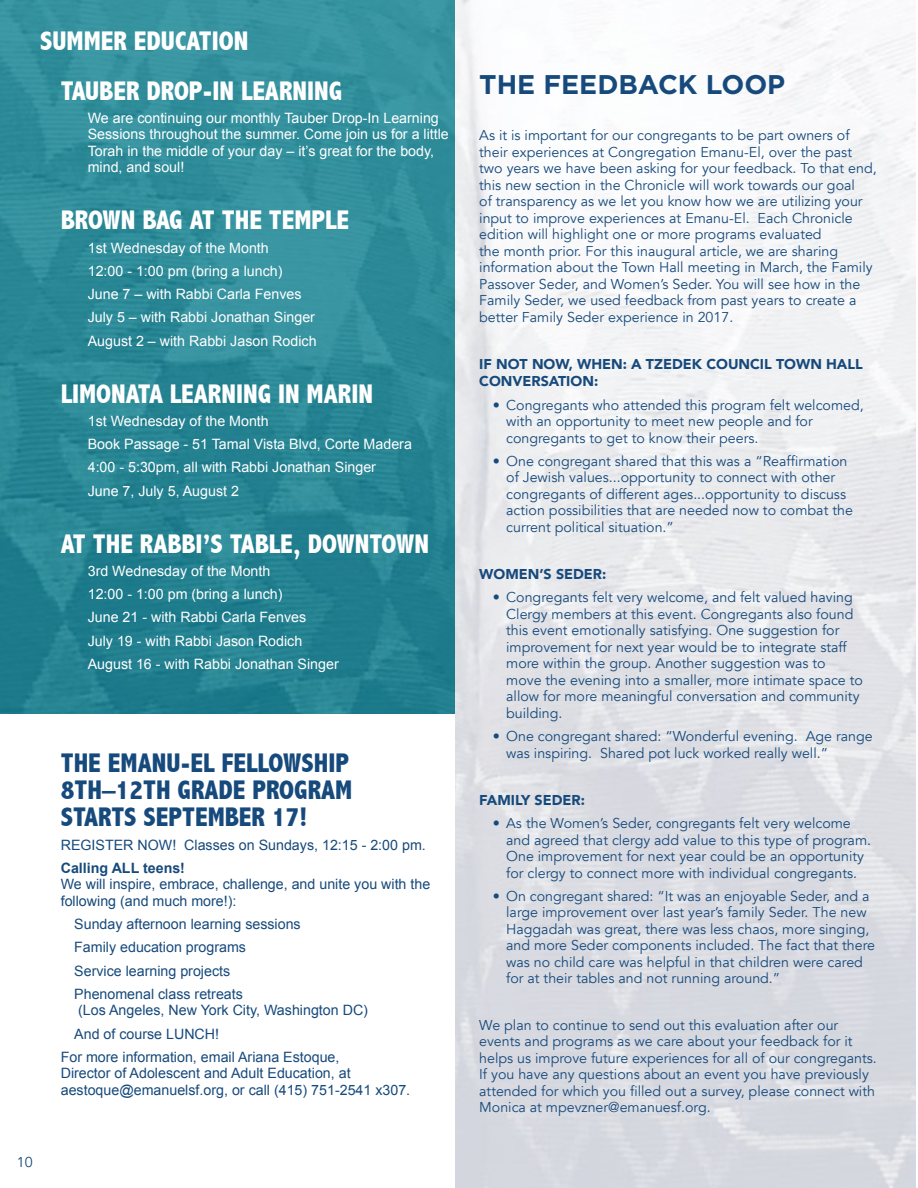
<style>
.page{position:relative;width:918px;height:1188px;background:#fff}
.page>*{position:absolute;margin:0;border:0;box-sizing:border-box;transform-origin:0 0}
.t1{font:800 condensed 27px "Abadi";color:#fff}
.t2{font:800 condensed 27px/27px "Abadi";color:#174a7c}
.t3{font:700 27px "Gotham";color:#174a7c}
.t4{font:14.25px/16.5px "Avenir";color:#174a7c}
.t5{font:14.25px/23.2px "Arial";color:#fff}
.t6{font:14.25px/23.2px "Arial";color:#174a7c}
.t7{font:900 14.25px/17.2px "Avenir";color:#174a7c}
.t8{font:700 14.25px "Arial";color:#174a7c}
</style>
<div class="page">
<img style="left:0;top:0;width:916px;height:1188px">
<div style="left:0;top:715px;width:455px;height:473px;background:#fff"></div>
<h1 class="t1" style="left:40px;top:25px;width:210px">SUMMER EDUCATION</h1>
<h1 class="t1" style="left:61px;top:75px;width:283px">TAUBER DROP-IN LEARNING</h1>
<p class="t5" style="left:88px;top:110px;width:363px;line-height:16.5px">We are continuing our monthly Tauber Drop-In Learning Sessions throughout the summer. Come join us for a little Torah in the middle of your day – it’s great for the body, mind, and soul!</p>
<h1 class="t1" style="left:61px;top:205px;width:290px">BROWN BAG AT THE TEMPLE</h1>
<p class="t5" style="left:88px;top:236px;width:230px">1st Wednesday of the Month<br>12:00 - 1:00 pm (bring a lunch)<br>June 7 – with Rabbi Carla Fenves<br>July 5 – with Rabbi Jonathan Singer<br>August 2 – with Rabbi Jason Rodich</p>
<h1 class="t1" style="left:61px;top:378px;width:314px">LIMONATA LEARNING IN MARIN</h1>
<p class="t5" style="left:88px;top:409px;width:326px">1st Wednesday of the Month<br>Book Passage - 51 Tamal Vista Blvd, Corte Madera 4:00 - 5:30pm, all with Rabbi Jonathan Singer<br>June 7, July 5, August 2</p>
<h1 class="t1" style="left:61px;top:528px;width:370px">AT THE RABBI’S TABLE, DOWNTOWN</h1>
<p class="t5" style="left:88px;top:559px;width:253px">3rd Wednesday of the Month<br>12:00 - 1:00 pm (bring a lunch)<br>June 21 - with Rabbi Carla Fenves<br>July 19 - with Rabbi Jason Rodich<br>August 16 - with Rabbi Jonathan Singer</p>
<p class="t4" style="left:17px;top:1154px;width:17px">10</p>
<h1 class="t2" style="left:61px;top:750px;width:293px">THE EMANU-EL FELLOWSHIP<br>8TH–12TH GRADE PROGRAM<br>STARTS SEPTEMBER 17!</h1>
<p class="t6" style="left:61px;top:833px;width:367px">REGISTER NOW! Classes on Sundays, 12:15 - 2:00 pm.</p>
<p class="t8" style="left:61px;top:859px;width:126px">Calling ALL teens!</p>
<p class="t6" style="left:61px;top:876px;width:371px;line-height:16.5px">We will inspire, embrace, challenge, and unite you with the following (and much more!):</p>
<p class="t6" style="left:74px;top:913px;width:228px">Sunday afternoon learning sessions<br>Family education programs<br>Service learning projects<br>Phenomenal class retreats</p>
<p class="t6" style="left:78px;top:999px;width:291px">(Los Angeles, New York City, Washington DC)</p>
<p class="t6" style="left:74px;top:1022px;width:146px">And of course LUNCH!</p>
<p class="t6" style="left:61px;top:1046px;width:280px">For more information, email Ariana Estoque,</p>
<p class="t6" style="left:61px;top:1065px;width:351px;line-height:16.5px">Director of Adolescent and Adult Education, at aestoque@emanuelsf.org, or call (415) 751-2541 x307.</p>
<h1 class="t3" style="left:479px;top:66px;width:308px">THE FEEDBACK LOOP</h1>
<p class="t4" style="left:479px;top:127px;width:399px">As it is important for our congregants to be part owners of their experiences at Congregation Emanu-El, over the past two years we have been asking for your feedback. To that end, this new section in the Chronicle will work towards our goal<br>of transparency as we let you know how we are utilizing your input to improve experiences at Emanu-El. Each Chronicle edition will highlight one or more programs evaluated<br>the month prior. For this inaugural article, we are sharing information about the Town Hall meeting in March, the Family Passover Seder, and Women’s Seder. You will see how in the Family Seder, we used feedback from past years to create a better Family Seder experience in 2017.</p>
<p class="t7" style="left:479px;top:355px;width:385px">IF NOT NOW, WHEN: A TZEDEK COUNCIL TOWN HALL<br>CONVERSATION:</p>
<p class="t4" style="left:506px;top:397px;width:359px;text-indent:-13px">• Congregants who attended this program felt welcomed, with an opportunity to meet new people and for congregants to get to know their peers.</p>
<p class="t4" style="left:506px;top:453px;width:348px;text-indent:-13px">• One congregant shared that this was a “Reaffirmation of Jewish values...opportunity to connect with other congregants of different ages...opportunity to discuss action possibilities that are needed now to combat the current political situation.”</p>
<p class="t7" style="left:479px;top:565px;width:129px">WOMEN’S SEDER:</p>
<p class="t4" style="left:506px;top:589px;width:358px;text-indent:-13px">• Congregants felt very welcome, and felt valued having Clergy members at this event. Congregants also found this event emotionally satisfying. One suggestion for improvement for next year would be to integrate staff more within the group. Another suggestion was to move the evening into a smaller, more intimate space to allow for more meaningful conversation and community building.</p>
<p class="t4" style="left:506px;top:728px;width:368px;text-indent:-13px">• One congregant shared: “Wonderful evening. Age range was inspiring. Shared pot luck worked really well.”</p>
<p class="t7" style="left:479px;top:791px;width:107px">FAMILY SEDER:</p>
<p class="t4" style="left:506px;top:815px;width:366px;text-indent:-13px">• As the Women’s Seder, congregants felt very welcome and agreed that clergy add value to this type of program.<br>One improvement for next year could be an opportunity for clergy to connect more with individual congregants.</p>
<p class="t4" style="left:506px;top:888px;width:370px;text-indent:-13px">• On congregant shared: “It was an enjoyable Seder, and a large improvement over last year’s family Seder. The new Haggadah was great, there was less chaos, more singing, and more Seder components included. The fact that there was no child care was helpful in that children were cared for at their tables and not running around.”</p>
<p class="t4" style="left:479px;top:1017px;width:399px">We plan to continue to send out this evaluation after our events and programs as we care about your feedback for it helps us improve future experiences for all of our congregants.<br>If you have any questions about an event you have previously attended for which you filled out a survey, please connect with Monica at mpevzner@emanuesf.org.</p>
</div>
